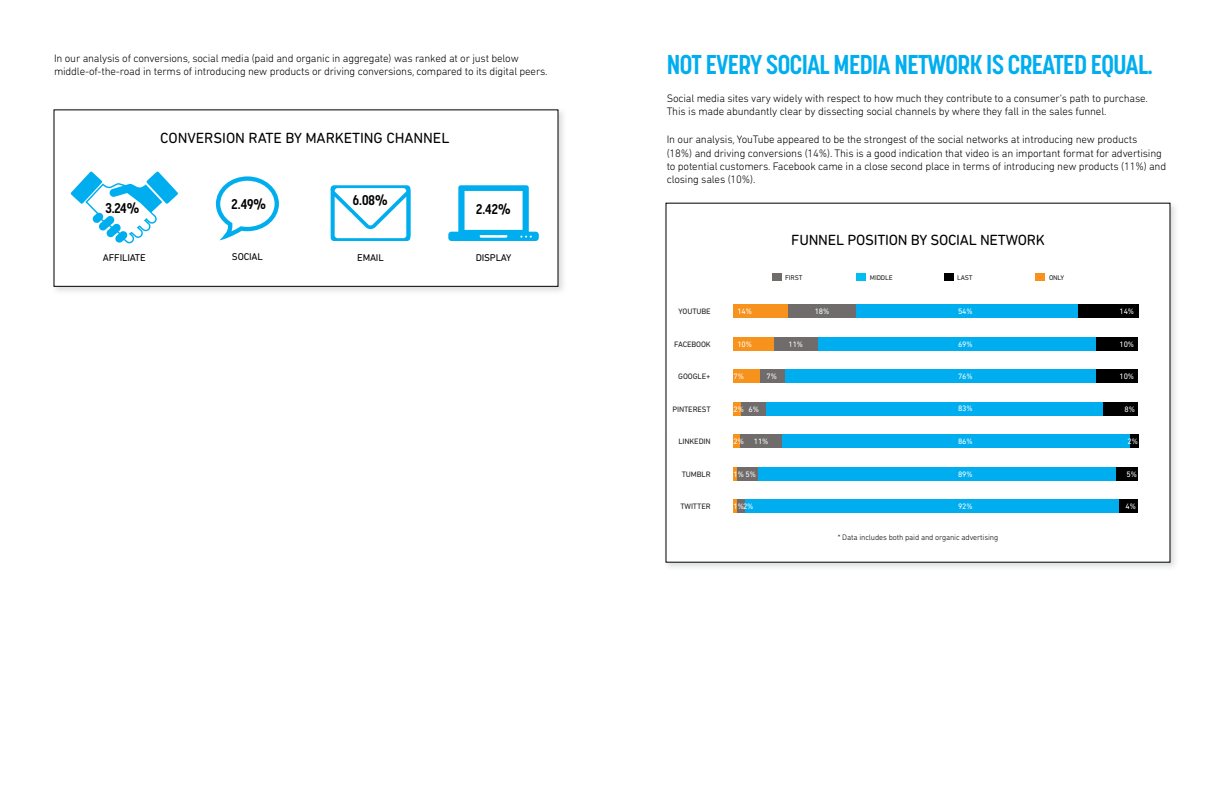
<style>
.page{position:relative;width:1224px;height:792px;background:#fff}
.page>*{position:absolute;margin:0;border:0;box-sizing:border-box;transform-origin:0 0}
.t1{font:700 27px "Korolev Condensed";letter-spacing:-.02em;color:#00aeef}
.t2{font:15px "DIN Next Rounded LT Pro";letter-spacing:-.015em;color:#000001}
.t3{font:700 14px "Korolev Condensed";letter-spacing:-.005em;color:#000001}
.t4{font:300 11px/13.2px "DIN Next Rounded LT Pro";letter-spacing:-.015em;color:#000001}
.t5{font:10px "DIN Next Rounded LT Pro";letter-spacing:-.015em;color:#000001}
.t6{font:8px "DIN Next Rounded LT Pro";letter-spacing:-.015em;color:#fff}
.t7{font:8px "DIN Next Rounded LT Pro";letter-spacing:-.015em;color:#231f20}
.t8{font:300 8px "DIN Next Rounded LT Pro";letter-spacing:-.015em;color:#000001}
.t9{font:7px "DIN Next Rounded LT Pro";letter-spacing:-.02em;color:#231f20}
</style>
<div class="page">
<img style="left:53px;top:109px;width:511px;height:183px">
<div style="left:54px;top:110px;width:504px;height:176px;background:#fff"></div>
<svg style="left:331px;top:185px;width:79px;height:56px"></svg>
<svg style="left:216px;top:176px;width:63px;height:64px"></svg>
<svg style="left:448px;top:185px;width:91px;height:56px"></svg>
<svg style="left:71px;top:171px;width:107px;height:72px"></svg>
<img style="left:665px;top:202px;width:510px;height:366px">
<div style="left:666px;top:203px;width:504px;height:359px;background:#fff"></div>
<div style="left:772px;top:274px;width:9px;height:7px;background:#6f6c6b"></div>
<div style="left:857px;top:274px;width:9px;height:7px;background:#01bdf2"></div>
<div style="left:944px;top:274px;width:9px;height:7px;background:#000001"></div>
<div style="left:1035px;top:274px;width:10px;height:7px;background:#f7931d"></div>
<div style="left:1078px;top:305px;width:60px;height:13px;background:#000001"></div>
<div style="left:787px;top:305px;width:71px;height:13px;background:#6f6c6b"></div>
<div style="left:733px;top:305px;width:54px;height:13px;background:#f7931d"></div>
<div style="left:857px;top:305px;width:221px;height:13px;background:#00aeef"></div>
<div style="left:1094px;top:337px;width:44px;height:13px;background:#000001"></div>
<div style="left:771px;top:337px;width:47px;height:13px;background:#6f6c6b"></div>
<div style="left:733px;top:337px;width:40px;height:13px;background:#f7931d"></div>
<div style="left:818px;top:337px;width:278px;height:13px;background:#00aeef"></div>
<div style="left:1094px;top:370px;width:44px;height:13px;background:#000001"></div>
<div style="left:759px;top:370px;width:26px;height:13px;background:#6f6c6b"></div>
<div style="left:733px;top:370px;width:26px;height:13px;background:#f7931d"></div>
<div style="left:785px;top:370px;width:311px;height:13px;background:#00aeef"></div>
<div style="left:1102px;top:402px;width:36px;height:13px;background:#000001"></div>
<div style="left:741px;top:402px;width:26px;height:13px;background:#6f6c6b"></div>
<div style="left:733px;top:402px;width:8px;height:13px;background:#f7931d"></div>
<div style="left:767px;top:402px;width:336px;height:13px;background:#00aeef"></div>
<div style="left:1129px;top:435px;width:9px;height:13px;background:#000001"></div>
<div style="left:740px;top:435px;width:43px;height:13px;background:#6f6c6b"></div>
<div style="left:733px;top:435px;width:7px;height:13px;background:#f7931d"></div>
<div style="left:783px;top:435px;width:347px;height:13px;background:#00aeef"></div>
<div style="left:1114px;top:467px;width:24px;height:13px;background:#000001"></div>
<div style="left:737px;top:467px;width:22px;height:13px;background:#6f6c6b"></div>
<hr style="left:733px;top:467px;width:4px;height:13px;background:#f7931d">
<div style="left:758px;top:467px;width:358px;height:13px;background:#00aeef"></div>
<div style="left:1119px;top:500px;width:19px;height:13px;background:#000001"></div>
<div style="left:737px;top:500px;width:10px;height:13px;background:#6f6c6b"></div>
<hr style="left:733px;top:500px;width:4px;height:13px;background:#f7931d">
<div style="left:746px;top:500px;width:373px;height:13px;background:#00aeef"></div>
<p class="t4" style="left:54px;top:52px;width:495px">In our analysis of conversions, social media (paid and organic in aggregate) was ranked at or just below middle-of-the-road in terms of introducing new products or driving conversions, compared to its digital peers.</p>
<h2 class="t2" style="left:160px;top:129px;width:291px">CONVERSION RATE BY MARKETING CHANNEL</h2>
<p class="t3" style="left:105px;top:200px;width:36px">3.24%</p>
<p class="t5" style="left:103px;top:252px;width:44px">AFFILIATE</p>
<p class="t3" style="left:232px;top:196px;width:36px">2.49%</p>
<p class="t5" style="left:232px;top:251px;width:33px">SOCIAL</p>
<p class="t3" style="left:353px;top:192px;width:36px">6.08%</p>
<p class="t5" style="left:357px;top:252px;width:28px">EMAIL</p>
<p class="t3" style="left:476px;top:201px;width:36px">2.42%</p>
<p class="t5" style="left:476px;top:252px;width:37px">DISPLAY</p>
<h1 class="t1" style="left:667px;top:49px;width:488px">NOT EVERY SOCIAL MEDIA NETWORK IS CREATED EQUAL.</h1>
<p class="t4" style="left:667px;top:91px;width:483px">Social media sites vary widely with respect to how much they contribute to a consumer’s path to purchase.<br>This is made abundantly clear by dissecting social channels by where they fall in the sales funnel.</p>
<p class="t4" style="left:667px;top:133px;width:501px">In our analysis, YouTube appeared to be the strongest of the social networks at introducing new products<br>(18%) and driving conversions (14%). This is a good indication that video is an important format for advertising to potential customers. Facebook came in a close second place in terms of introducing new products (11%) and closing sales (10%).</p>
<h2 class="t2" style="left:791px;top:231px;width:255px">FUNNEL POSITION BY SOCIAL NETWORK</h2>
<p class="t9" style="left:785px;top:273px;width:19px">FIRST</p>
<p class="t9" style="left:870px;top:273px;width:24px">MIDDLE</p>
<p class="t9" style="left:957px;top:273px;width:17px">LAST</p>
<p class="t9" style="left:1049px;top:273px;width:17px">ONLY</p>
<p class="t7" style="left:679px;top:307px;width:34px">YOUTUBE</p>
<p class="t6" style="left:737px;top:307px;width:16px">14%</p>
<p class="t6" style="left:815px;top:307px;width:16px">18%</p>
<p class="t6" style="left:958px;top:307px;width:16px">54%</p>
<p class="t6" style="left:1119px;top:307px;width:16px">14%</p>
<p class="t7" style="left:674px;top:339px;width:38px">FACEBOOK</p>
<p class="t6" style="left:737px;top:339px;width:16px">10%</p>
<p class="t6" style="left:788px;top:339px;width:16px">11%</p>
<p class="t6" style="left:958px;top:339px;width:16px">69%</p>
<p class="t6" style="left:1119px;top:339px;width:16px">10%</p>
<p class="t7" style="left:678px;top:372px;width:34px">GOOGLE+</p>
<p class="t6" style="left:734px;top:372px;width:12px">7%</p>
<p class="t6" style="left:767px;top:372px;width:12px">7%</p>
<p class="t6" style="left:958px;top:372px;width:16px">76%</p>
<p class="t6" style="left:1119px;top:372px;width:16px">10%</p>
<p class="t7" style="left:672px;top:404px;width:40px">PINTEREST</p>
<p class="t6" style="left:734px;top:404px;width:27px">2% 6%</p>
<p class="t6" style="left:958px;top:404px;width:16px">83%</p>
<p class="t6" style="left:1124px;top:404px;width:12px">8%</p>
<p class="t7" style="left:678px;top:437px;width:34px">LINKEDIN</p>
<p class="t6" style="left:734px;top:437px;width:36px">2% 11%</p>
<p class="t6" style="left:958px;top:437px;width:16px">86%</p>
<p class="t6" style="left:1127px;top:437px;width:12px">2%</p>
<p class="t7" style="left:682px;top:469px;width:30px">TUMBLR</p>
<p class="t6" style="left:734px;top:469px;width:24px">1% 5%</p>
<p class="t6" style="left:958px;top:469px;width:16px">89%</p>
<p class="t6" style="left:1126px;top:469px;width:12px">5%</p>
<p class="t7" style="left:680px;top:502px;width:32px">TWITTER</p>
<p class="t6" style="left:734px;top:502px;width:21px">1%2%</p>
<p class="t6" style="left:958px;top:502px;width:16px">92%</p>
<p class="t6" style="left:1125px;top:502px;width:12px">4%</p>
<p class="t8" style="left:838px;top:533px;width:162px">* Data includes both paid and organic advertising</p>
</div>
